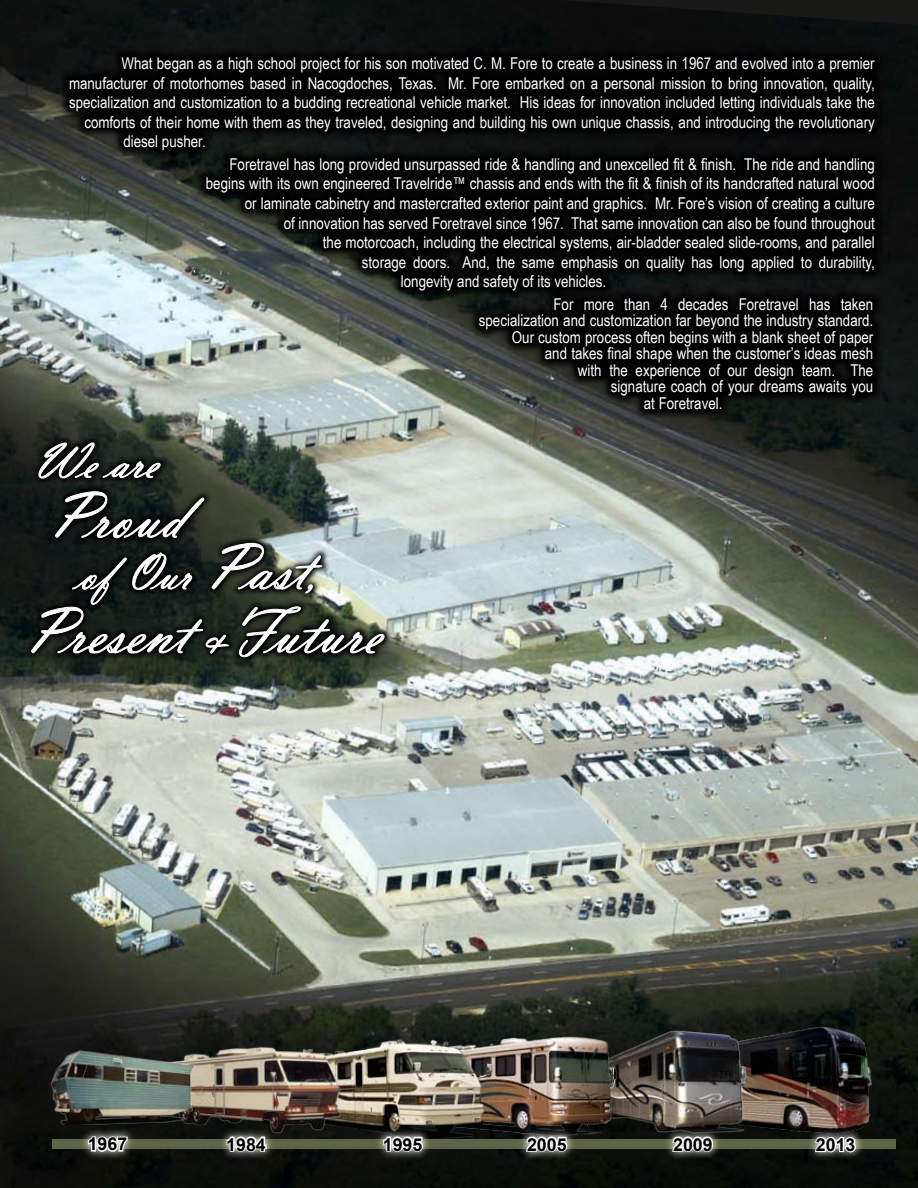
<style>
.page{position:relative;width:918px;height:1188px;background:#fff}
.page>*{position:absolute;margin:0;border:0;box-sizing:border-box;transform-origin:0 0}
.t1{font:66.75px "Vladimir Script";color:#fff}
.t2{font:51.3px "Vladimir Script";color:#fff}
.t3{font:700 17.85px "Arial";color:#000}
.t4{font:16.35px "Arial Narrow";color:#fff}
.s1{font-size:66.75px}
.s2{font-size:51.3px}
</style>
<div class="page">
<img style="left:0;top:0;width:918px;height:1188px">
<svg style="left:57px;top:45px;width:831px;height:377px;background:#707874"></svg>
<svg style="left:69px;top:54px;width:807px;height:97px;background:#030404"></svg>
<svg style="left:206px;top:157px;width:670px;height:134px;background:#090b0a"></svg>
<svg style="left:478px;top:297px;width:396px;height:113px;background:#0c0e0c"></svg>
<img style="left:670px;top:1007px;width:220px;height:130px">
<img style="left:576px;top:1018px;width:187px;height:121px">
<img style="left:496px;top:1027px;width:130px;height:110px">
<img style="left:286px;top:1027px;width:210px;height:112px">
<img style="left:147px;top:1037px;width:196px;height:99px">
<div style="left:53px;top:1139px;width:843px;height:10px;background:#5e6448"></div>
<svg style="left:217px;top:1127px;width:59px;height:34px"></svg>
<svg style="left:225px;top:1134px;width:43px;height:20px"></svg>
<svg style="left:374px;top:1127px;width:58px;height:34px"></svg>
<svg style="left:382px;top:1135px;width:43px;height:18px"></svg>
<svg style="left:517px;top:1127px;width:60px;height:34px"></svg>
<svg style="left:525px;top:1135px;width:44px;height:19px"></svg>
<svg style="left:663px;top:1127px;width:60px;height:34px"></svg>
<svg style="left:671px;top:1135px;width:44px;height:19px"></svg>
<svg style="left:78px;top:1127px;width:59px;height:34px"></svg>
<svg style="left:87px;top:1135px;width:42px;height:18px"></svg>
<img style="left:46px;top:1048px;width:150px;height:77px">
<svg style="left:806px;top:1128px;width:59px;height:34px"></svg>
<svg style="left:814px;top:1135px;width:44px;height:19px"></svg>
<svg style="left:23px;top:598px;width:369px;height:68px;background:#2f392e"></svg>
<svg style="left:47px;top:483px;width:165px;height:8px"></svg>
<svg style="left:31px;top:491px;width:354px;height:167px;background:#454c47"></svg>
<svg style="left:30px;top:434px;width:139px;height:53px;background:#1f251f"></svg>
<svg style="left:38px;top:442px;width:123px;height:37px;background:#3a3e3b"></svg>
<p class="t4" style="left:122px;top:52px;width:755px">What began as a high school project for his son motivated C. M. Fore to create a business in 1967 and evolved into a premier</p>
<p class="t4" style="left:69px;top:71px;width:807px">manufacturer of motorhomes based in Nacogdoches, Texas. Mr. Fore embarked on a personal mission to bring innovation, quality,</p>
<p class="t4" style="left:69px;top:91px;width:807px">specialization and customization to a budding recreational vehicle market. His ideas for innovation included letting individuals take the</p>
<p class="t4" style="left:84px;top:110px;width:792px">comforts of their home with them as they traveled, designing and building his own unique chassis, and introducing the revolutionary</p>
<p class="t4" style="left:123px;top:130px;width:84px">diesel pusher.</p>
<p class="t4" style="left:229px;top:152px;width:647px">Foretravel has long provided unsurpassed ride &amp; handling and unexcelled fit &amp; finish. The ride and handling</p>
<p class="t4" style="left:206px;top:172px;width:671px">begins with its own engineered Travelride™ chassis and ends with the fit &amp; finish of its handcrafted natural wood</p>
<p class="t4" style="left:245px;top:191px;width:631px">or laminate cabinetry and mastercrafted exterior paint and graphics. Mr. Fore’s vision of creating a culture</p>
<p class="t4" style="left:284px;top:211px;width:592px">of innovation has served Foretravel since 1967. That same innovation can also be found throughout</p>
<p class="t4" style="left:323px;top:230px;width:553px">the motorcoach, including the electrical systems, air-bladder sealed slide-rooms, and parallel</p>
<p class="t4" style="left:362px;top:250px;width:514px">storage doors. And, the same emphasis on quality has long applied to durability,</p>
<p class="t4" style="left:401px;top:269px;width:207px">longevity and safety of its vehicles.</p>
<p class="t4" style="left:554px;top:292px;width:321px">For more than 4 decades Foretravel has taken</p>
<p class="t4" style="left:479px;top:308px;width:396px">specialization and customization far beyond the industry standard.</p>
<p class="t4" style="left:512px;top:325px;width:363px">Our custom process often begins with a blank sheet of paper</p>
<p class="t4" style="left:545px;top:341px;width:330px">and takes final shape when the customer’s ideas mesh</p>
<p class="t4" style="left:578px;top:358px;width:297px">with the experience of our design team. The</p>
<p class="t4" style="left:611px;top:374px;width:264px">signature coach of your dreams awaits you</p>
<p class="t4" style="left:644px;top:391px;width:80px">at Foretravel.</p>
<h2 class="t2" style="left:33px;top:431px;width:126px">We are</h2>
<h1 class="t1" style="left:48px;top:477px;width:138px">Proud</h1>
<h2 class="t2" style="left:79px;top:543px;width:241px">of Our <span class="s1">Past</span>,</h2>
<h1 class="t1" style="left:24px;top:593px;width:359px">Present <span class="s2">&amp;</span>Future</h1>
<p class="t3" style="left:88px;top:1132px;width:41px">1967</p>
<p class="t3" style="left:226px;top:1132px;width:41px">1984</p>
<p class="t3" style="left:383px;top:1132px;width:41px">1995</p>
<p class="t3" style="left:527px;top:1132px;width:41px">2005</p>
<p class="t3" style="left:673px;top:1132px;width:41px">2009</p>
<p class="t3" style="left:816px;top:1133px;width:41px">2013</p>
</div>
